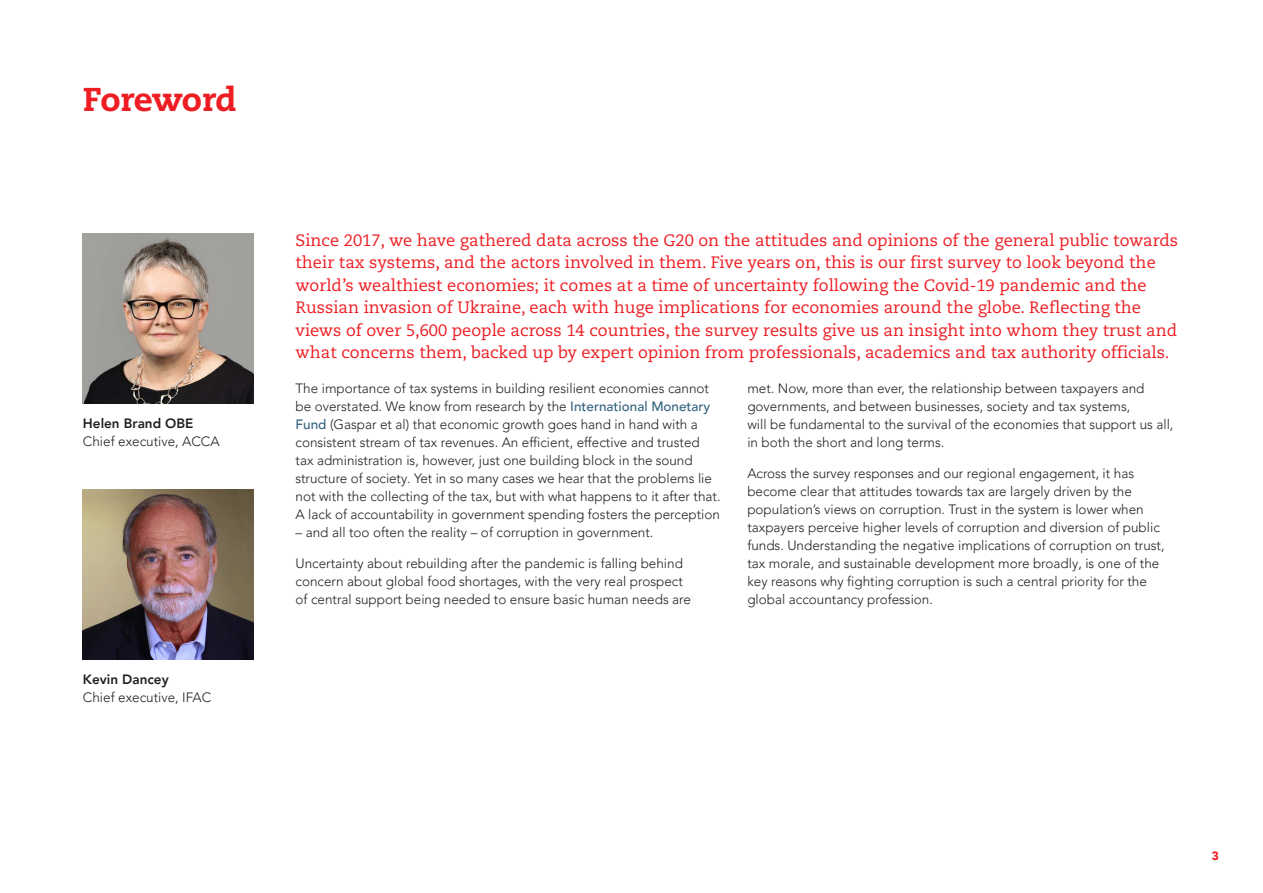
<style>
.page{position:relative;width:1263px;height:893px;background:#fff}
.page>*{position:absolute;margin:0;border:0;box-sizing:border-box;transform-origin:0 0}
.t1{font:800 33px "Caecilia";letter-spacing:-.02em;color:#ee1d23}
.t2{font:16.5px/22.5px "Caecilia";color:#ee1d23}
.t3{font:300 13.5px/18px "Avenir LT Pro";color:#231f20}
.t4{font:800 13.5px "Avenir LT Pro";color:#231f20}
.t5{font:900 12px "Avenir LT Pro";color:#ee1d23}
.s1{font-weight:500;color:#33627d}
</style>
<div class="page">
<img style="left:83px;top:234px;width:170px;height:170px">
<img style="left:83px;top:489px;width:170px;height:170px">
<h1 class="t1" style="left:83px;top:79px;width:156px">Foreword</h1>
<p class="t4" style="left:83px;top:416px;width:112px">Helen Brand OBE</p>
<p class="t3" style="left:83px;top:433px;width:138px">Chief executive, ACCA</p>
<p class="t4" style="left:83px;top:671px;width:87px">Kevin Dancey</p>
<p class="t3" style="left:83px;top:688px;width:130px">Chief executive, IFAC</p>
<p class="t2" style="left:296px;top:229px;width:884px">Since 2017, we have gathered data across the G20 on the attitudes and opinions of the general public towards their tax systems, and the actors involved in them. Five years on, this is our first survey to look beyond the world’s wealthiest economies; it comes at a time of uncertainty following the Covid-19 pandemic and the Russian invasion of Ukraine, each with huge implications for economies around the globe. Reflecting the views of over 5,600 people across 14 countries, the survey results give us an insight into whom they trust and what concerns them, backed up by expert opinion from professionals, academics and tax authority officials.</p>
<p class="t3" style="left:296px;top:379px;width:427px">The importance of tax systems in building resilient economies cannot be overstated. We know from research by the <span class="s1">International Monetary Fund</span> (Gaspar et al) that economic growth goes hand in hand with a consistent stream of tax revenues. An efficient, effective and trusted tax administration is, however, just one building block in the sound structure of society. Yet in so many cases we hear that the problems lie not with the collecting of the tax, but with what happens to it after that.<br>A lack of accountability in government spending fosters the perception</p>
<p class="t3" style="left:296px;top:523px;width:359px">– and all too often the reality – of corruption in government.</p>
<p class="t3" style="left:296px;top:554px;width:397px">Uncertainty about rebuilding after the pandemic is falling behind concern about global food shortages, with the very real prospect of central support being needed to ensure basic human needs are</p>
<p class="t3" style="left:747px;top:379px;width:428px">met. Now, more than ever, the relationship between taxpayers and governments, and between businesses, society and tax systems,<br>will be fundamental to the survival of the economies that support us all, in both the short and long terms.</p>
<p class="t3" style="left:747px;top:464px;width:419px">Across the survey responses and our regional engagement, it has become clear that attitudes towards tax are largely driven by the population’s views on corruption. Trust in the system is lower when taxpayers perceive higher levels of corruption and diversion of public funds. Understanding the negative implications of corruption on trust, tax morale, and sustainable development more broadly, is one of the key reasons why fighting corruption is such a central priority for the global accountancy profession.</p>
<p class="t5" style="left:1212px;top:848px;width:9px">3</p>
</div>
